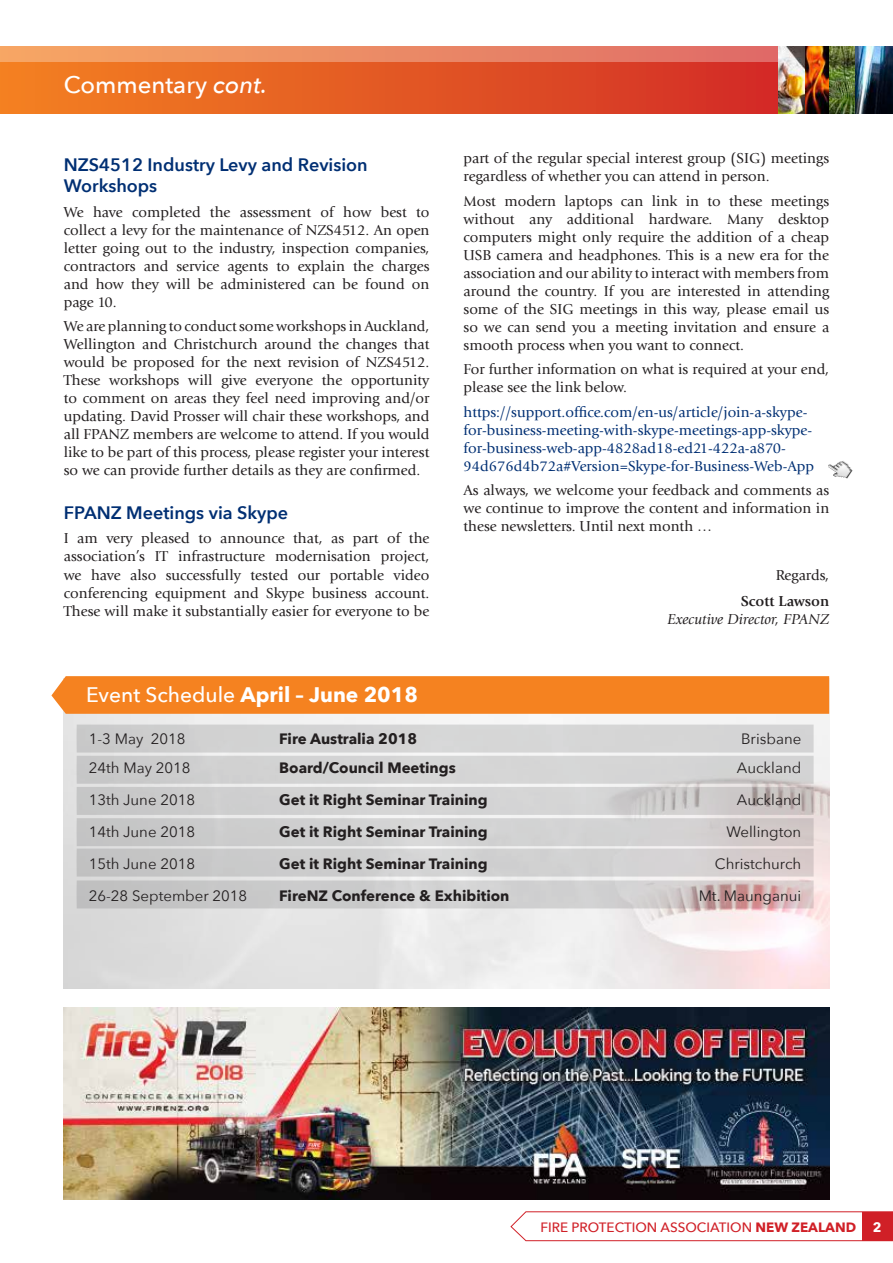
<style>
.page{position:relative;width:893px;height:1263px;background:#fff}
.page>*{position:absolute;margin:0;border:0;box-sizing:border-box;transform-origin:0 0}
.t1{font:500 24px "Avenir Next";color:#fff}
.t2{font:700 21px "Avenir Next";color:#fff}
.t3{font:600 18px/21px "Avenir Next";color:#002f73}
.t4{font:15px/18px "AT Giovanni";color:#231f20;text-align:justify}
.t5{font:15px/18px "AT Giovanni";color:#002f73}
.t6{font:700 15px "Avenir Next";color:#231f20}
.t7{font:15px "Avenir Next";color:#231f20}
.t8{font:italic 15px "AT Giovanni";color:#231f20}
.t9{font:700 15px "AT Giovanni";color:#231f20}
.t10{font:500 13.5px "Avenir Next";color:#d02027}
.s1{font-style:italic}
.s2{font-weight:500}
.s3{font-weight:700}
.s4{font-weight:700;color:#fff}
</style>
<div class="page">
<div style="left:0;top:47px;width:829px;height:50px;background:linear-gradient(to right,#f7a864,#de6868)"></div>
<div style="left:0;top:63px;width:829px;height:51px;background:linear-gradient(to right,#f48321,#d02727)"></div>
<img style="left:854px;top:47px;width:39px;height:67px">
<img style="left:804px;top:47px;width:25px;height:67px">
<img style="left:778px;top:47px;width:26px;height:67px">
<img style="left:829px;top:47px;width:25px;height:67px">
<svg style="left:510px;top:1211px;width:383px;height:30px"></svg>
<div style="left:862px;top:1212px;width:31px;height:28px;background:#d02027"></div>
<img style="left:828px;top:461px;width:25px;height:18px">
<img style="left:64px;top:714px;width:765px;height:275px">
<div style="left:51px;top:676px;width:778px;height:38px;background:#f58220"></div>
<svg style="left:77px;top:724px;width:737px;height:184px;background:#d2d0d1"></svg>
<img style="left:64px;top:1008px;width:765px;height:191px">
<h1 class="t1" style="left:64px;top:64px;width:205px">Commentary <span class="s1">cont.</span></h1>
<p class="t3" style="left:64px;top:154px;width:305px">NZS4512 Industry Levy and Revision<br>Workshops</p>
<p class="t4" style="left:64px;top:203px;width:367px">We have completed the assessment of how best to collect a levy for the maintenance of NZS4512. An open letter going out to the industry, inspection companies, contractors and service agents to explain the charges and how they will be administered can be found on page 10.</p>
<p class="t4" style="left:64px;top:317px;width:367px">We are planning to conduct some workshops in Auckland, Wellington and Christchurch around the changes that would be proposed for the next revision of NZS4512.<br>These workshops will give everyone the opportunity to comment on areas they feel need improving and/or updating. David Prosser will chair these workshops, and all FPANZ members are welcome to attend. If you would like to be part of this process, please register your interest so we can provide further details as they are confirmed.</p>
<p class="t3" style="left:64px;top:502px;width:226px">FPANZ Meetings via Skype</p>
<p class="t4" style="left:64px;top:530px;width:367px">I am very pleased to announce that, as part of the association’s IT infrastructure modernisation project, we have also successfully tested our portable video conferencing equipment and Skype business account.<br>These will make it substantially easier for everyone to be</p>
<p class="t4" style="left:463px;top:150px;width:367px">part of the regular special interest group (SIG) meetings regardless of whether you can attend in person.</p>
<p class="t4" style="left:463px;top:192px;width:367px">Most modern laptops can link in to these meetings without any additional hardware. Many desktop computers might only require the addition of a cheap USB camera and headphones. This is a new era for the association and our ability to interact with members from around the country. If you are interested in attending some of the SIG meetings in this way, please email us so we can send you a meeting invitation and ensure a smooth process when you want to connect.</p>
<p class="t4" style="left:463px;top:360px;width:367px">For further information on what is required at your end, please see the link below.</p>
<p class="t5" style="left:463px;top:403px;width:352px">https://support.office.com/en-us/article/join-a-skype&shy;for-business-meeting-with-skype-meetings-app-skype&shy;for-business-web-app-4828ad18-ed21-422a-a870- 94d676d4b72a#Version=Skype-for-Business-Web-App</p>
<p class="t4" style="left:463px;top:481px;width:367px">As always, we welcome your feedback and comments as we continue to improve the content and information in these newsletters. Until next month …</p>
<p class="t4" style="left:776px;top:566px;width:55px">Regards,</p>
<p class="t9" style="left:741px;top:592px;width:90px">Scott Lawson</p>
<p class="t8" style="left:667px;top:611px;width:163px">Executive Director, FPANZ</p>
<h2 class="t2" style="left:86px;top:676px;width:333px"><span class="s2">Event Schedule</span> April – June 2018</h2>
<p class="t7" style="left:89px;top:726px;width:98px">1-3 May 2018</p>
<p class="t6" style="left:279px;top:726px;width:139px">Fire Australia 2018</p>
<p class="t7" style="left:741px;top:726px;width:62px">Brisbane</p>
<p class="t7" style="left:89px;top:755px;width:103px">24th May 2018</p>
<p class="t6" style="left:279px;top:755px;width:178px">Board/Council Meetings</p>
<p class="t7" style="left:737px;top:755px;width:66px">Auckland</p>
<p class="t7" style="left:89px;top:787px;width:108px">13th June 2018</p>
<p class="t6" style="left:279px;top:787px;width:210px">Get it Right Seminar Training</p>
<p class="t7" style="left:737px;top:787px;width:66px">Auckland</p>
<p class="t7" style="left:89px;top:819px;width:108px">14th June 2018</p>
<p class="t6" style="left:279px;top:819px;width:210px">Get it Right Seminar Training</p>
<p class="t7" style="left:726px;top:819px;width:76px">Wellington</p>
<p class="t7" style="left:89px;top:851px;width:108px">15th June 2018</p>
<p class="t6" style="left:279px;top:851px;width:210px">Get it Right Seminar Training</p>
<p class="t7" style="left:715px;top:851px;width:88px">Christchurch</p>
<p class="t7" style="left:89px;top:883px;width:160px">26-28 September 2018</p>
<p class="t6" style="left:279px;top:882px;width:232px">FireNZ Conference &amp; Exhibition</p>
<p class="t7" style="left:699px;top:883px;width:104px">Mt. Maunganui</p>
<p class="t10" style="left:540px;top:1215px;width:343px">FIRE PROTECTION ASSOCIATION <span class="s3">NEW ZEALAND</span> <span class="s4">2</span></p>
</div>
